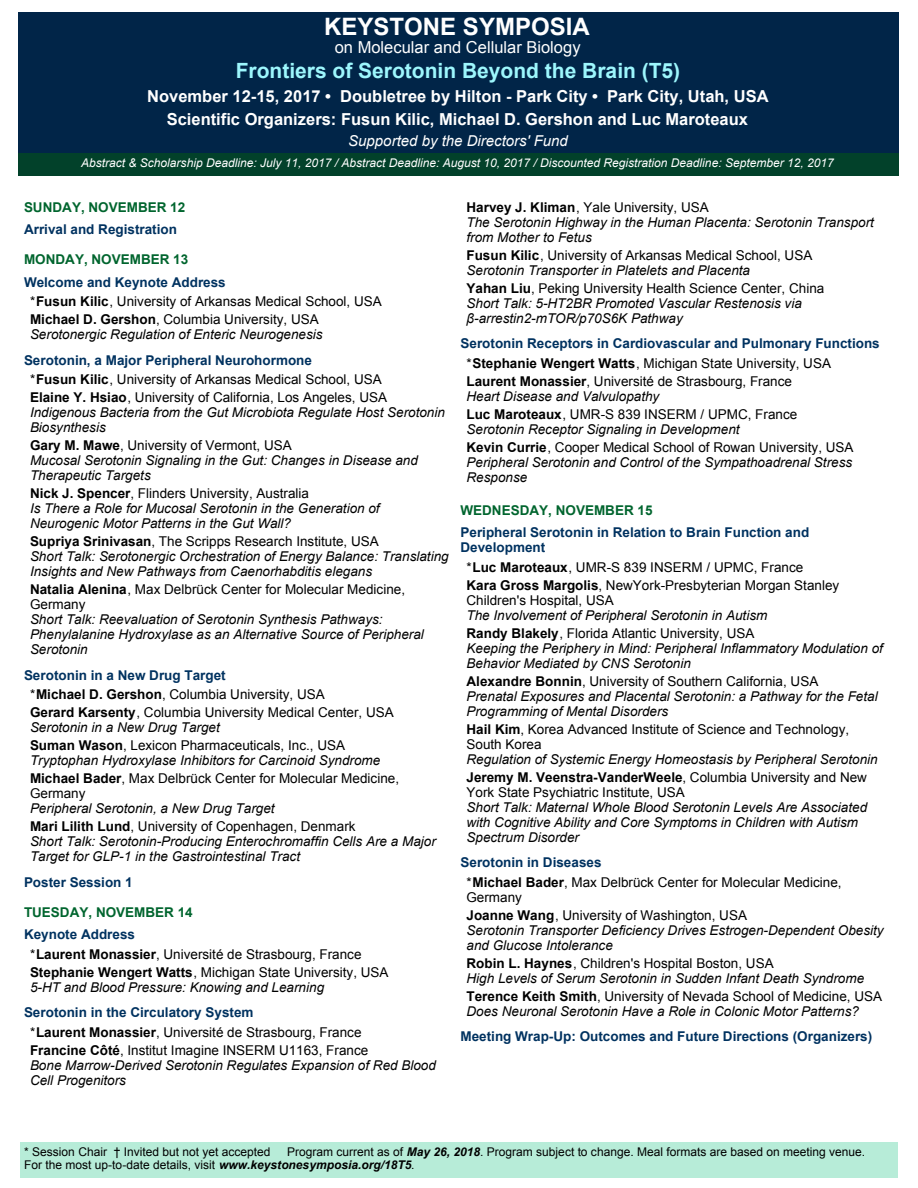
<style>
.page{position:relative;width:918px;height:1188px;background:#fff}
.page>*{position:absolute;margin:0;border:0;box-sizing:border-box;transform-origin:0 0}
.t1{font:700 24px "Arial";color:#fff}
.t2{font:700 21px "Arial";color:#9df7fd}
.t3{font:700 16.5px/22.5px "Arial";color:#fff;text-align:center}
.t4{font:16.5px "Arial";color:#fff}
.t5{font:italic 15px "Arial";color:#fff}
.t6{font:italic 13.5px/15px "Arial";color:#000}
.t7{font:13.5px/15px "Arial";color:#000}
.t8{font:700 13.5px/19.5px "Arial";color:#003260}
.t9{font:700 13.5px "Arial";color:#00652e}
.t10{font:12px/13.5px "Arial";color:#000}
.t11{font:italic 12px "Arial";color:#fff}
.s1{font-weight:700;color:#003260}
.s2{font-weight:700}
.s3{font-weight:700;font-style:normal}
.s4{font-style:normal}
.s5{font-weight:400;color:#000}
.s6{color:#000}
.s7{font-style:italic}
.s8{font-weight:700;font-style:italic}
</style>
<div class="page">
<div style="left:20px;top:1142px;width:877px;height:36px;background:#b7ecd8"></div>
<div style="left:18px;top:12px;width:881px;height:141px;background:#012548"></div>
<div style="left:18px;top:153px;width:881px;height:23px;background:#02412a"></div>
<h1 class="t1" style="left:324px;top:17px;width:267px">KEYSTONE SYMPOSIA</h1>
<p class="t4" style="left:335px;top:40px;width:247px">on Molecular and Cellular Biology</p>
<h2 class="t2" style="left:236px;top:63px;width:446px">Frontiers of Serotonin Beyond the Brain (T5)</h2>
<p class="t3" style="left:147px;top:86px;width:623px">November 12-15, 2017 • Doubletree by Hilton - Park City • Park City, Utah, USA<br>Scientific Organizers: Fusun Kilic, Michael D. Gershon and Luc Maroteaux</p>
<p class="t5" style="left:348px;top:135px;width:221px">Supported by the Directors' Fund</p>
<p class="t11" style="left:81px;top:158px;width:754px">Abstract &amp; Scholarship Deadline: July 11, 2017 / Abstract Deadline: August 10, 2017 / Discounted Registration Deadline: September 12, 2017</p>
<p class="t9" style="left:24px;top:202px;width:163px">SUNDAY, NOVEMBER 12</p>
<p class="t8" style="left:24px;top:221px;width:155px">Arrival and Registration</p>
<p class="t9" style="left:24px;top:254px;width:166px">MONDAY, NOVEMBER 13</p>
<p class="t7" style="left:30px;top:273px;width:353px;line-height:19.5px;text-indent:-6px"><span class="s1">Welcome and Keynote Address<br></span>*<span class="s2">Fusun Kilic</span>, University of Arkansas Medical School, USA</p>
<p class="t6" style="left:30px;top:313px;width:294px"><span class="s3">Michael D. Gershon</span><span class="s4">, Columbia University, USA<br></span>Serotonergic Regulation of Enteric Neurogenesis</p>
<p class="t7" style="left:30px;top:351px;width:353px;line-height:19.5px;text-indent:-6px"><span class="s1">Serotonin, a Major Peripheral Neurohormone<br></span>*<span class="s2">Fusun Kilic</span>, University of Arkansas Medical School, USA</p>
<p class="t6" style="left:30px;top:391px;width:416px"><span class="s3">Elaine Y. Hsiao</span><span class="s4">, University of California, Los Angeles, USA<br></span>Indigenous Bacteria from the Gut Microbiota Regulate Host Serotonin<br>Biosynthesis</p>
<p class="t6" style="left:30px;top:439px;width:389px"><span class="s3">Gary M. Mawe</span><span class="s4">, University of Vermont, USA<br></span>Mucosal Serotonin Signaling in the Gut: Changes in Disease and<br>Therapeutic Targets</p>
<p class="t6" style="left:30px;top:487px;width:351px"><span class="s3">Nick J. Spencer</span><span class="s4">, Flinders University, Australia<br></span>Is There a Role for Mucosal Serotonin in the Generation of<br>Neurogenic Motor Patterns in the Gut Wall?</p>
<p class="t6" style="left:30px;top:535px;width:420px"><span class="s3">Supriya Srinivasan</span><span class="s4">, The Scripps Research Institute, USA<br></span>Short Talk: Serotonergic Orchestration of Energy Balance: Translating<br>Insights and New Pathways from Caenorhabditis elegans</p>
<p class="t7" style="left:30px;top:583px;width:377px"><span class="s2">Natalia Alenina</span>, Max Delbrück Center for Molecular Medicine,<br>Germany</p>
<p class="t6" style="left:30px;top:613px;width:395px">Short Talk: Reevaluation of Serotonin Synthesis Pathways:<br>Phenylalanine Hydroxylase as an Alternative Source of Peripheral<br>Serotonin</p>
<p class="t8" style="left:30px;top:666px;width:296px;text-indent:-6px">Serotonin in a New Drug Target<br><span class="s5">*</span><span class="s6">Michael D. Gershon</span><span class="s5">, Columbia University, USA</span></p>
<p class="t7" style="left:30px;top:706px;width:365px"><span class="s2">Gerard Karsenty</span>, Columbia University Medical Center, USA<br><span class="s7">Serotonin in a New Drug Target</span></p>
<p class="t6" style="left:30px;top:739px;width:352px"><span class="s3">Suman Wason</span><span class="s4">, Lexicon Pharmaceuticals, Inc., USA<br></span>Tryptophan Hydroxylase Inhibitors for Carcinoid Syndrome</p>
<p class="t7" style="left:30px;top:772px;width:371px"><span class="s2">Michael Bader</span>, Max Delbrück Center for Molecular Medicine,<br>Germany</p>
<p class="t6" style="left:30px;top:800px;width:327px;line-height:18px">Peripheral Serotonin, a New Drug Target<br><span class="s3">Mari Lilith Lund</span><span class="s4">, University of Copenhagen, Denmark</span></p>
<p class="t6" style="left:30px;top:835px;width:407px">Short Talk: Serotonin-Producing Enterochromaffin Cells Are a Major<br>Target for GLP-1 in the Gastrointestinal Tract</p>
<p class="t8" style="left:24px;top:873px;width:110px">Poster Session 1</p>
<p class="t9" style="left:24px;top:907px;width:170px">TUESDAY, NOVEMBER 14</p>
<p class="t7" style="left:30px;top:926px;width:333px;line-height:19.5px;text-indent:-6px"><span class="s1">Keynote Address<br></span>*<span class="s2">Laurent Monassier</span>, Université de Strasbourg, France</p>
<p class="t6" style="left:30px;top:965px;width:360px"><span class="s3">Stephanie Wengert Watts</span><span class="s4">, Michigan State University, USA<br></span>5-HT and Blood Pressure: Knowing and Learning</p>
<p class="t8" style="left:30px;top:1004px;width:333px;text-indent:-6px">Serotonin in the Circulatory System<br><span class="s5">*</span><span class="s6">Laurent Monassier</span><span class="s5">, Université de Strasbourg, France</span></p>
<p class="t6" style="left:30px;top:1043px;width:407px"><span class="s3">Francine Côté</span><span class="s4">, Institut Imagine INSERM U1163, France<br></span>Bone Marrow-Derived Serotonin Regulates Expansion of Red Blood<br>Cell Progenitors</p>
<p class="t6" style="left:466px;top:200px;width:409px"><span class="s3">Harvey J. Kliman</span><span class="s4">, Yale University, USA<br></span>The Serotonin Highway in the Human Placenta: Serotonin Transport from Mother to Fetus</p>
<p class="t6" style="left:466px;top:248px;width:347px"><span class="s3">Fusun Kilic</span><span class="s4">, University of Arkansas Medical School, USA<br></span>Serotonin Transporter in Platelets and Placenta</p>
<p class="t6" style="left:466px;top:281px;width:359px"><span class="s3">Yahan Liu</span><span class="s4">, Peking University Health Science Center, China<br></span>Short Talk: 5-HT2BR Promoted Vascular Restenosis via β-arrestin2-mTOR/p70S6K Pathway</p>
<p class="t8" style="left:466px;top:335px;width:415px;text-indent:-6px">Serotonin Receptors in Cardiovascular and Pulmonary Functions <span class="s5">*</span><span class="s6">Stephanie Wengert Watts</span><span class="s5">, Michigan State University, USA</span></p>
<p class="t7" style="left:466px;top:375px;width:327px"><span class="s2">Laurent Monassier</span>, Université de Strasbourg, France<br><span class="s7">Heart Disease and Valvulopathy</span></p>
<p class="t6" style="left:466px;top:407px;width:332px"><span class="s3">Luc Maroteaux</span><span class="s4">, UMR-S 839 INSERM / UPMC, France<br></span>Serotonin Receptor Signaling in Development</p>
<p class="t6" style="left:466px;top:440px;width:389px;text-align:justify"><span class="s3">Kevin Currie</span><span class="s4">, Cooper Medical School of Rowan University, USA </span>Peripheral Serotonin and Control of the Sympathoadrenal Stress Response</p>
<p class="t9" style="left:460px;top:505px;width:194px">WEDNESDAY, NOVEMBER 15</p>
<p class="t8" style="left:460px;top:526px;width:350px;line-height:15px">Peripheral Serotonin in Relation to Brain Function and<br>Development</p>
<p class="t7" style="left:466px;top:559px;width:374px;line-height:18px">*<span class="s2">Luc Maroteaux</span>, UMR-S 839 INSERM / UPMC, France<br><span class="s2">Kara Gross Margolis</span>, NewYork-Presbyterian Morgan Stanley</p>
<p class="t7" style="left:466px;top:594px;width:149px">Children's Hospital, USA</p>
<p class="t6" style="left:466px;top:607px;width:302px;line-height:18px">The Involvement of Peripheral Serotonin in Autism<br><span class="s3">Randy Blakely</span><span class="s4">, Florida Atlantic University, USA</span></p>
<p class="t6" style="left:466px;top:641px;width:418px">Keeping the Periphery in Mind: Peripheral Inflammatory Modulation of<br>Behavior Mediated by CNS Serotonin</p>
<p class="t6" style="left:466px;top:674px;width:413px"><span class="s3">Alexandre Bonnin</span><span class="s4">, University of Southern California, USA<br></span>Prenatal Exposures and Placental Serotonin: a Pathway for the Fetal<br>Programming of Mental Disorders</p>
<p class="t7" style="left:466px;top:723px;width:384px"><span class="s2">Hail Kim</span>, Korea Advanced Institute of Science and Technology,<br>South Korea</p>
<p class="t6" style="left:466px;top:751px;width:413px;line-height:18px">Regulation of Systemic Energy Homeostasis by Peripheral Serotonin<br><span class="s3">Jeremy M. Veenstra-VanderWeele</span><span class="s4">, Columbia University and New</span></p>
<p class="t7" style="left:466px;top:786px;width:220px">York State Psychiatric Institute, USA</p>
<p class="t6" style="left:466px;top:800px;width:402px">Short Talk: Maternal Whole Blood Serotonin Levels Are Associated with Cognitive Ability and Core Symptoms in Children with Autism<br>Spectrum Disorder</p>
<p class="t7" style="left:466px;top:854px;width:377px;line-height:19.5px;text-indent:-6px"><span class="s1">Serotonin in Diseases<br></span>*<span class="s2">Michael Bader</span>, Max Delbrück Center for Molecular Medicine,</p>
<p class="t7" style="left:466px;top:889px;width:282px;line-height:18px">Germany<br><span class="s2">Joanne Wang</span>, University of Washington, USA</p>
<p class="t6" style="left:466px;top:923px;width:419px">Serotonin Transporter Deficiency Drives Estrogen-Dependent Obesity and Glucose Intolerance</p>
<p class="t6" style="left:466px;top:956px;width:399px"><span class="s3">Robin L. Haynes</span><span class="s4">, Children's Hospital Boston, USA<br></span>High Levels of Serum Serotonin in Sudden Infant Death Syndrome</p>
<p class="t6" style="left:466px;top:989px;width:417px"><span class="s3">Terence Keith Smith</span><span class="s4">, University of Nevada School of Medicine, USA<br></span>Does Neuronal Serotonin Have a Role in Colonic Motor Patterns?</p>
<p class="t8" style="left:460px;top:1028px;width:413px">Meeting Wrap-Up: Outcomes and Future Directions (Organizers)</p>
<p class="t10" style="left:24px;top:1146px;width:248px">* Session Chair † Invited but not yet accepted</p>
<p class="t10" style="left:24px;top:1146px;width:842px;text-indent:263px">Program current as of <span class="s8">May 26, 2018</span>. Program subject to change. Meal formats are based on meeting venue.<br>For the most up-to-date details, visit <span class="s8">www.keystonesymposia.org/18T5</span>.</p>
</div>
